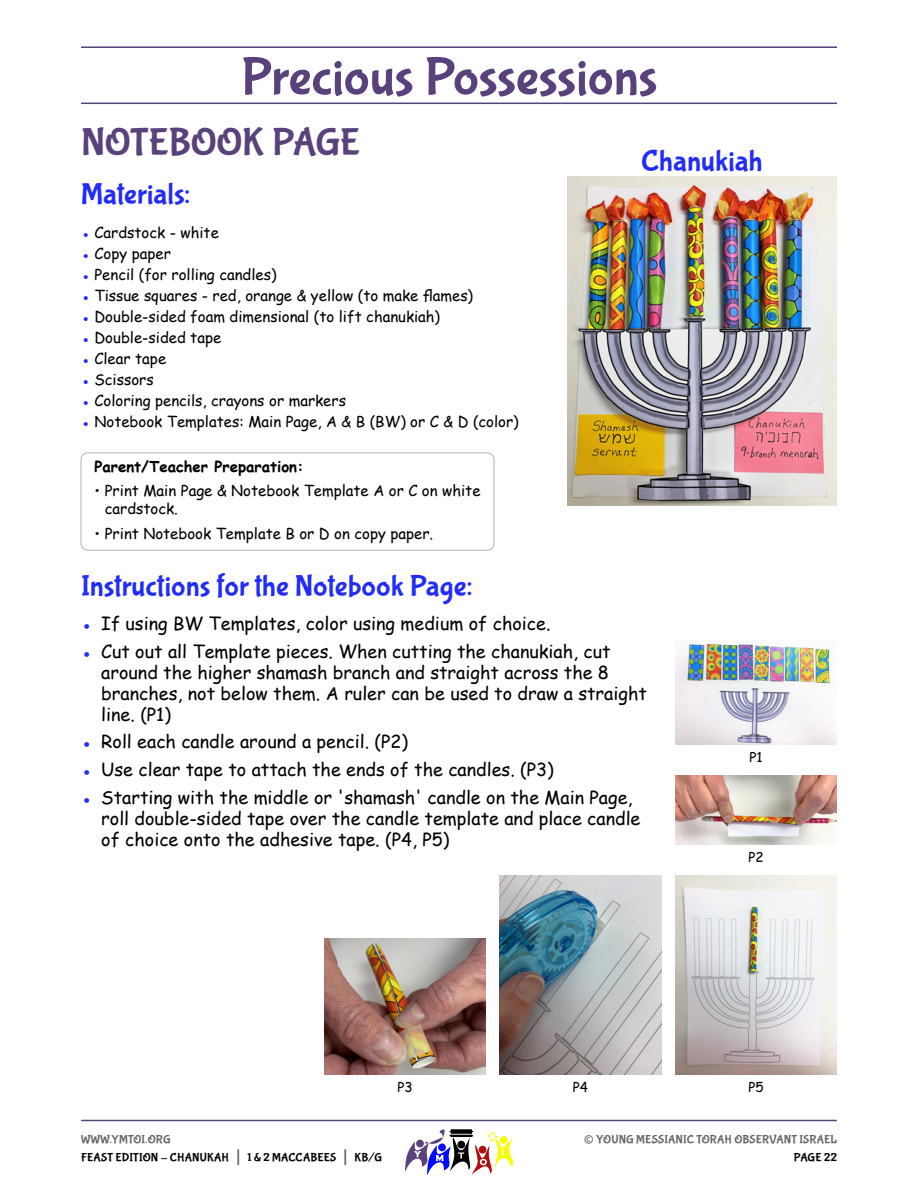
<style>
.page{position:relative;width:918px;height:1188px;background:#fff}
.page>*{position:absolute;margin:0;border:0;box-sizing:border-box;transform-origin:0 0}
.t1{font:54px "Bubblegum Sans";letter-spacing:-.005em;color:#59417c}
.t2{font:39px "Bubblegum Sans";letter-spacing:-.005em;color:#59417c}
.t3{font:30px "Bubblegum Sans";letter-spacing:.005em;color:#222cf9}
.t4{font:27px "Bubblegum Sans";color:#666}
.t5{font:18px/21px "Comic Sans MS";color:#000}
.t6{font:15px/18px "Comic Sans MS";color:#000}
.t7{font:700 15px "Comic Sans MS";color:#000}
.t8{font:13.5px "Comic Sans MS";color:#000}
.t9{font:12px/18px "Bubblegum Sans";letter-spacing:.01em;color:#000}
.t10{font:12px "Bubblegum Sans";letter-spacing:.01em;color:#666}
.s1{color:#222cf9}
.s2{color:#666}
.s3{font-size:21px;color:#666}
</style>
<div class="page">
<hr style="left:82px;top:1120px;width:754px;height:1px;background:#59417c">
<svg style="left:405px;top:1129px;width:108px;height:46px"></svg>
<hr style="left:81px;top:103px;width:756px;height:1px;background:#59417c">
<hr style="left:81px;top:46px;width:756px;height:2px;background:#59417c">
<div style="left:81px;top:452px;width:413px;height:99px;border:1px solid #b2b2b2;border-radius:7px"></div>
<img style="left:567px;top:176px;width:270px;height:329px">
<img style="left:675px;top:641px;width:162px;height:103px">
<img style="left:675px;top:775px;width:162px;height:70px">
<img style="left:324px;top:938px;width:162px;height:136px">
<img style="left:500px;top:876px;width:162px;height:198px">
<img style="left:675px;top:876px;width:162px;height:198px">
<h1 class="t1" style="left:241px;top:53px;width:418px">Precious Possessions</h1>
<h2 class="t2" style="left:81px;top:125px;width:281px">NOTEBOOK PAGE</h2>
<h3 class="t3" style="left:81px;top:181px;width:111px">Materials:</h3>
<p class="t6" style="left:81px;top:223px;width:139px"><span class="s1">●</span> Cardstock - white</p>
<p class="t6" style="left:81px;top:244px;width:91px"><span class="s1">●</span> Copy paper</p>
<p class="t6" style="left:81px;top:265px;width:197px"><span class="s1">●</span> Pencil (for rolling candles)</p>
<p class="t6" style="left:81px;top:286px;width:394px"><span class="s1">●</span> Tissue squares - red, orange &amp; yellow (to make flames)</p>
<p class="t6" style="left:81px;top:307px;width:361px"><span class="s1">●</span> Double-sided foam dimensional (to lift chanukiah)</p>
<p class="t6" style="left:81px;top:328px;width:142px"><span class="s1">●</span> Double-sided tape</p>
<p class="t6" style="left:81px;top:349px;width:87px"><span class="s1">●</span> Clear tape</p>
<p class="t6" style="left:81px;top:370px;width:74px"><span class="s1">●</span> Scissors</p>
<p class="t6" style="left:81px;top:391px;width:267px"><span class="s1">●</span> Coloring pencils, crayons or markers</p>
<p class="t6" style="left:81px;top:412px;width:439px"><span class="s1">●</span> Notebook Templates: Main Page, A &amp; B (BW) or C &amp; D (color)</p>
<p class="t7" style="left:94px;top:460px;width:211px">Parent/Teacher Preparation:</p>
<p class="t6" style="left:105px;top:481px;width:377px;text-indent:-10px">• Print Main Page &amp; Notebook Template A or C on white cardstock.</p>
<p class="t6" style="left:94px;top:524px;width:340px">• Print Notebook Template B or D on copy paper.</p>
<h3 class="t3" style="left:81px;top:573px;width:393px">Instructions for the Notebook Page:</h3>
<p class="t5" style="left:81px;top:612px;width:471px"><span class="s1">●</span> If using BW Templates, color using medium of choice.</p>
<p class="t5" style="left:101px;top:640px;width:547px;text-indent:-20px"><span class="s1">●</span> Cut out all Template pieces. When cutting the chanukiah, cut around the higher shamash branch and straight across the 8 branches, not below them. A ruler can be used to draw a straight line. (P1)</p>
<p class="t5" style="left:81px;top:731px;width:329px"><span class="s1">●</span> Roll each candle around a pencil. (P2)</p>
<p class="t5" style="left:81px;top:758px;width:474px"><span class="s1">●</span> Use clear tape to attach the ends of the candles. (P3)</p>
<p class="t5" style="left:101px;top:786px;width:541px;text-indent:-20px"><span class="s1">●</span> Starting with the middle or 'shamash' candle on the Main Page, roll double-sided tape over the candle template and place candle of choice onto the adhesive tape. (P4, P5)</p>
<h3 class="t3" style="left:641px;top:148px;width:123px">Chanukiah</h3>
<p class="t8" style="left:749px;top:749px;width:15px">P1</p>
<p class="t8" style="left:748px;top:850px;width:17px">P2</p>
<p class="t8" style="left:397px;top:1079px;width:17px">P3</p>
<p class="t8" style="left:573px;top:1077px;width:17px">P4</p>
<p class="t8" style="left:748px;top:1077px;width:17px">P5</p>
<p class="t9" style="left:81px;top:1131px;width:302px"><span class="s2">WWW.YMTOI.ORG<br></span>FEAST EDITION - CHANUKAH <span class="s3">|</span> 1 &amp; 2 MACCABEES <span class="s3">|</span> KB/G</p>
<h3 class="t4" style="left:584px;top:1128px;width:12px">©</h3>
<p class="t10" style="left:596px;top:1134px;width:242px">YOUNG MESSIANIC TORAH OBSERVANT ISRAEL</p>
<p class="t9" style="left:794px;top:1149px;width:45px">PAGE 22</p>
</div>
